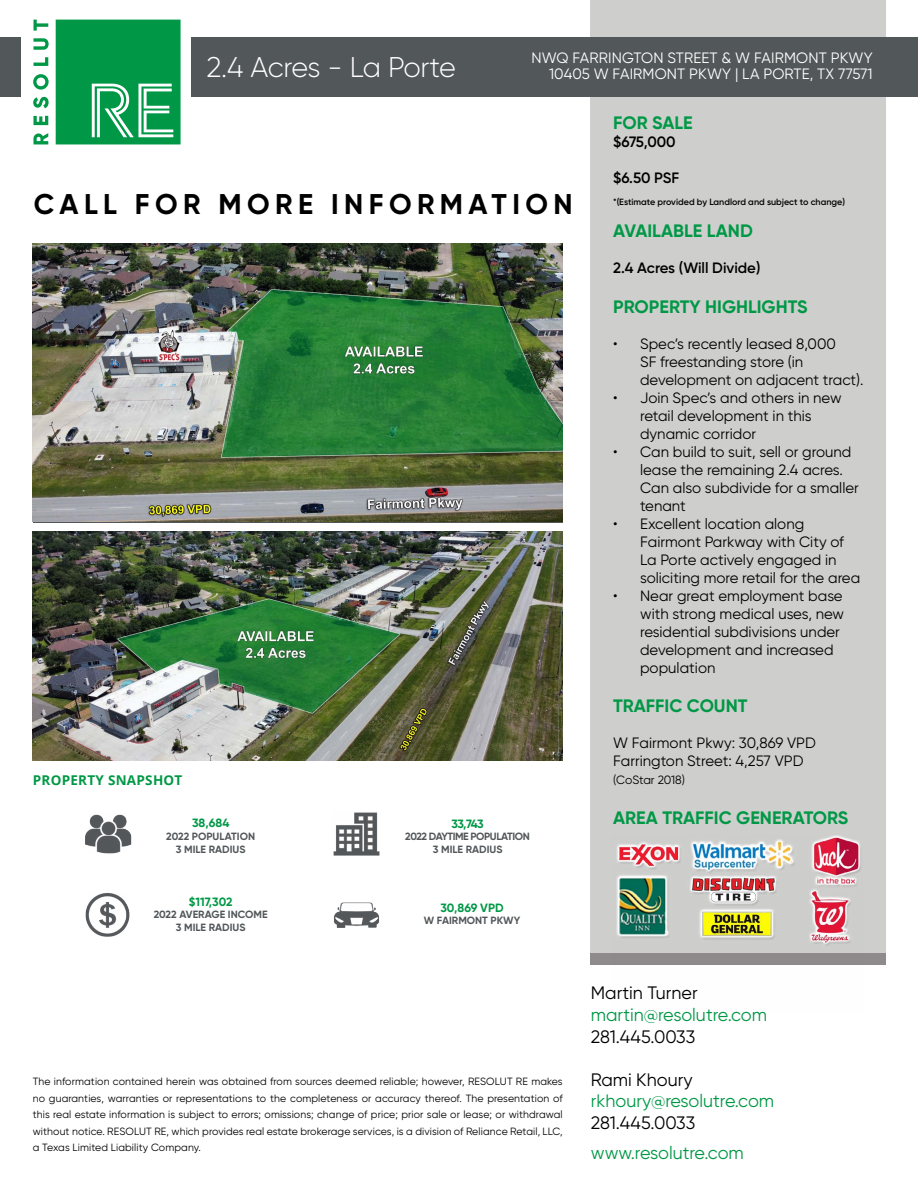
<style>
.page{position:relative;width:918px;height:1188px;background:#fff}
.page>*{position:absolute;margin:0;border:0;box-sizing:border-box;transform-origin:0 0}
.t1{font:700 28.5px "Gilroy";letter-spacing:.19em;color:#000}
.t2{font:300 28.5px "Gilroy";letter-spacing:-.03em;color:#fff}
.t3{font:700 18px "Gilroy";color:#009846}
.t4{font:18px "Gilroy";color:#009846}
.t5{font:18px "Gilroy";color:#000}
.t6{font:15px/18px "Gilroy";color:#000}
.t7{font:15px/16.5px "Gilroy";letter-spacing:.01em;color:#fff;text-align:right}
.t8{font:600 15px "Gilroy";color:#000}
.t9{font:700 13.5px "Open Sans";letter-spacing:.02em;color:#009846}
.t10{font:700 12px "Gilroy";color:#009846}
.t11{font:12px "Gilroy";letter-spacing:-.005em;color:#000}
.t12{font:10.5px/16.5px "Gilroy";letter-spacing:.01em;color:#000;text-align:justify}
.t13{font:700 10.5px/12.6px "Gilroy";color:#52575a;text-align:center}
.t14{font:700 10.5px/12.6px "Gilroy";letter-spacing:-.04em;color:#52575a;text-align:center}
.t15{font:600 9px "Gilroy";color:#000}
</style>
<div class="page">
<div style="left:591px;top:0;width:295px;height:954px;background:#cecfcd"></div>
<div style="left:590px;top:953px;width:296px;height:12px;background:#8f8b8c"></div>
<div style="left:0;top:37px;width:918px;height:60px;background:#52575a"></div>
<div style="left:22px;top:14px;width:169px;height:134px;background:#fff"></div>
<svg style="left:33px;top:20px;width:148px;height:124px"></svg>
<img style="left:85px;top:814px;width:47px;height:40px">
<img style="left:85px;top:893px;width:45px;height:44px">
<img style="left:333px;top:812px;width:47px;height:44px">
<img style="left:333px;top:902px;width:47px;height:26px">
<img style="left:617px;top:836px;width:244px;height:109px">
<img style="left:33px;top:243px;width:530px;height:279px">
<img style="left:33px;top:531px;width:530px;height:229px">
<h1 class="t2" style="left:207px;top:49px;width:251px">2.4 Acres - La Porte</h1>
<p class="t7" style="left:531px;top:49px;width:343px">NWQ FARRINGTON STREET &amp; W FAIRMONT PKWY<br>10405 W FAIRMONT PKWY | LA PORTE, TX 77571</p>
<h1 class="t1" style="left:34px;top:186px;width:540px">CALL FOR MORE INFORMATION</h1>
<p class="t9" style="left:33px;top:771px;width:151px">PROPERTY SNAPSHOT</p>
<p class="t10" style="left:192px;top:816px;width:39px">38,684</p>
<p class="t13" style="left:166px;top:830px;width:90px">2022 POPULATION<br>3 MILE RADIUS</p>
<p class="t10" style="left:189px;top:894px;width:45px">$117,302</p>
<p class="t13" style="left:154px;top:908px;width:116px">2022 AVERAGE INCOME<br>3 MILE RADIUS</p>
<p class="t10" style="left:451px;top:816px;width:34px">33,743</p>
<p class="t14" style="left:405px;top:830px;width:126px">2022 DAYTIME POPULATION<br>3 MILE RADIUS</p>
<p class="t10" style="left:440px;top:900px;width:65px">30,869 VPD</p>
<p class="t13" style="left:424px;top:914px;width:98px">W FAIRMONT PKWY</p>
<p class="t3" style="left:613px;top:112px;width:81px">FOR SALE</p>
<p class="t8" style="left:613px;top:133px;width:64px">$675,000</p>
<p class="t8" style="left:613px;top:169px;width:68px">$6.50 PSF</p>
<p class="t15" style="left:613px;top:196px;width:233px">*(Estimate provided by Landlord and subject to change)</p>
<p class="t3" style="left:613px;top:220px;width:141px">AVAILABLE LAND</p>
<p class="t8" style="left:613px;top:259px;width:149px">2.4 Acres (Will Divide)</p>
<p class="t3" style="left:613px;top:295px;width:196px">PROPERTY HIGHLIGHTS</p>
<p class="t6" style="left:640px;top:334px;width:225px;text-indent:-27px">• Spec’s recently leased 8,000<br>SF freestanding store (in development on adjacent tract).</p>
<p class="t6" style="left:640px;top:388px;width:203px;text-indent:-27px">• Join Spec’s and others in new retail development in this dynamic corridor</p>
<p class="t6" style="left:640px;top:442px;width:220px;text-indent:-27px">• Can build to suit, sell or ground lease the remaining 2.4 acres.<br>Can also subdivide for a smaller tenant</p>
<p class="t6" style="left:640px;top:514px;width:222px;text-indent:-27px">• Excellent location along<br>Fairmont Parkway with City of<br>La Porte actively engaged in soliciting more retail for the area</p>
<p class="t6" style="left:640px;top:586px;width:206px;text-indent:-27px">• Near great employment base with strong medical uses, new residential subdivisions under development and increased population</p>
<p class="t3" style="left:613px;top:695px;width:136px">TRAFFIC COUNT</p>
<p class="t6" style="left:613px;top:734px;width:204px">W Fairmont Pkwy: 30,869 VPD<br>Farrington Street: 4,257 VPD</p>
<p class="t11" style="left:613px;top:773px;width:73px">(CoStar 2018)</p>
<p class="t3" style="left:613px;top:807px;width:237px">AREA TRAFFIC GENERATORS</p>
<p class="t12" style="left:33px;top:1073px;width:532px">The information contained herein was obtained from sources deemed reliable; however, RESOLUT RE makes no guaranties, warranties or representations to the completeness or accuracy thereof. The presentation of this real estate information is subject to errors; omissions; change of price; prior sale or lease; or withdrawal without notice. RESOLUT RE, which provides real estate brokerage services, is a division of Reliance Retail, LLC, a Texas Limited Liability Company.</p>
<p class="t5" style="left:591px;top:982px;width:108px">Martin Turner</p>
<p class="t4" style="left:591px;top:1004px;width:178px">martin@resolutre.com</p>
<p class="t5" style="left:591px;top:1025px;width:106px">281.445.0033</p>
<p class="t5" style="left:591px;top:1069px;width:103px">Rami Khoury</p>
<p class="t4" style="left:591px;top:1090px;width:185px">rkhoury@resolutre.com</p>
<p class="t5" style="left:591px;top:1112px;width:106px">281.445.0033</p>
<p class="t4" style="left:591px;top:1142px;width:155px">www.resolutre.com</p>
</div>
